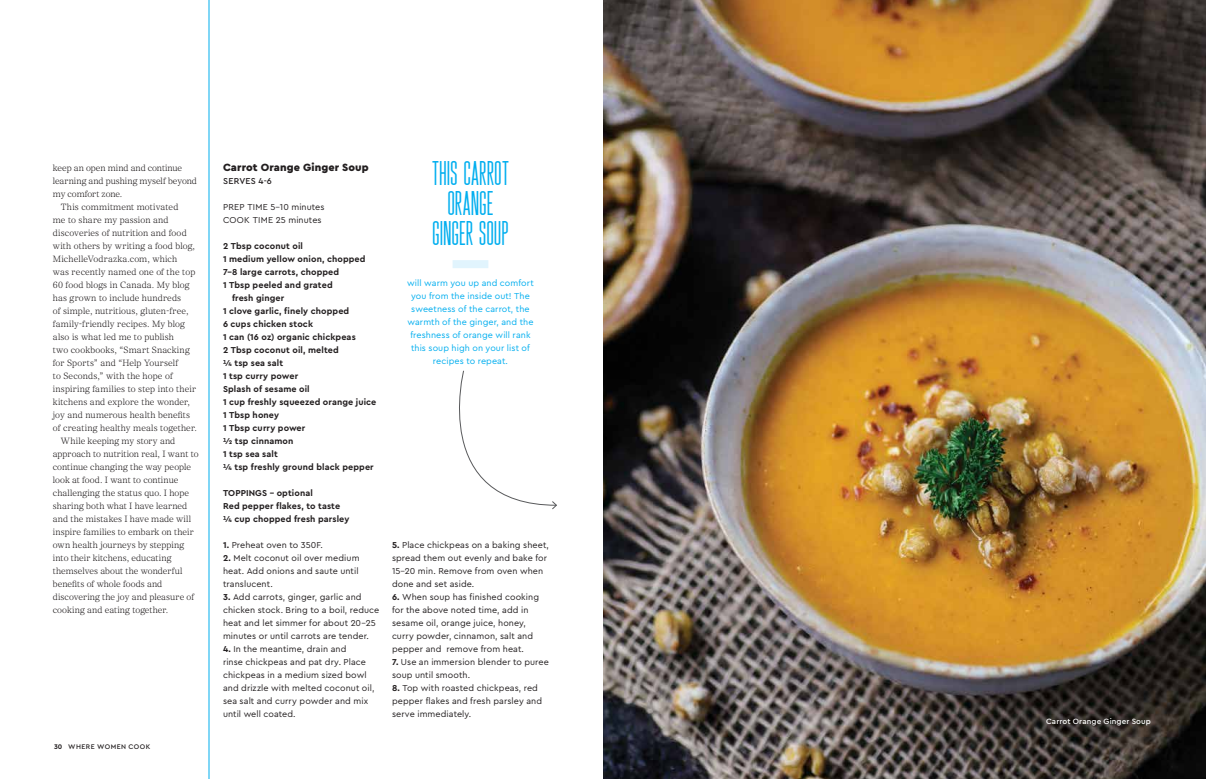
<style>
.page{position:relative;width:1206px;height:779px;background:#fff}
.page>*{position:absolute;margin:0;border:0;box-sizing:border-box;transform-origin:0 0}
.t1{font:24px/30px "Golden Youth Caps";letter-spacing:-.005em;color:#00aeef;text-align:center}
.t2{font:900 11px "Cera PRO";letter-spacing:.01em;color:#231f20}
.t3{font:300 9px "Core Serif N 25";letter-spacing:.01em;color:#231f20}
.t4{font:9px/13px "Cera PRO";letter-spacing:.01em;color:#231f20}
.t5{font:700 9px/13px "Cera PRO";letter-spacing:.015em;color:#231f20}
.t6{font:9px/13px "Cera PRO";letter-spacing:.01em;color:#00aeef;text-align:center}
.t7{font:300 9px "Core Serif N 25";letter-spacing:-.01em;color:#231f20}
.t8{font:300 9px "Core Serif N 25";letter-spacing:-.015em;color:#231f20}
.t9{font:500 9px "Cera PRO";letter-spacing:.025em;color:#231f20}
.t10{font:500 8px "Cera PRO";letter-spacing:.015em;color:#fff}
.t11{font:500 7px "Cera PRO";letter-spacing:.06em;color:#231f20}
.s1{font-weight:700}
</style>
<div class="page">
<img style="left:603px;top:0;width:603px;height:778px">
<div style="left:453px;top:260px;width:35px;height:8px;background:#e1f4fd"></div>
<svg style="left:459px;top:370px;width:98px;height:140px"></svg>
<hr style="left:208px;top:0;width:2px;height:778px;background:#00aeef">
<p class="t7" style="left:53px;top:162px;width:131px">keep an open mind and continue</p>
<p class="t3" style="left:53px;top:175px;width:145px">learning and pushing myself beyond</p>
<p class="t8" style="left:53px;top:188px;width:71px">my comfort zone.</p>
<p class="t3" style="left:61px;top:201px;width:119px">This commitment motivated</p>
<p class="t3" style="left:53px;top:214px;width:117px">me to share my passion and</p>
<p class="t3" style="left:53px;top:227px;width:135px">discoveries of nutrition and food</p>
<p class="t3" style="left:53px;top:240px;width:144px">with others by writing a food blog,</p>
<p class="t3" style="left:53px;top:253px;width:126px">MichelleVodrazka.com, which</p>
<p class="t3" style="left:53px;top:266px;width:144px">was recently named one of the top</p>
<p class="t3" style="left:53px;top:279px;width:138px">60 food blogs in Canada. My blog</p>
<p class="t3" style="left:53px;top:292px;width:130px">has grown to include hundreds</p>
<p class="t3" style="left:53px;top:305px;width:137px">of simple, nutritious, gluten-free,</p>
<p class="t3" style="left:53px;top:318px;width:134px">family-friendly recipes. My blog</p>
<p class="t3" style="left:53px;top:331px;width:123px">also is what led me to publish</p>
<p class="t3" style="left:53px;top:344px;width:138px">two cookbooks, “Smart Snacking</p>
<p class="t3" style="left:53px;top:357px;width:127px">for Sports” and “Help Yourself</p>
<p class="t3" style="left:53px;top:370px;width:122px">to Seconds,” with the hope of</p>
<p class="t3" style="left:53px;top:383px;width:145px">inspiring families to step into their</p>
<p class="t3" style="left:53px;top:396px;width:139px">kitchens and explore the wonder,</p>
<p class="t3" style="left:53px;top:409px;width:139px">joy and numerous health benefits</p>
<p class="t3" style="left:53px;top:422px;width:146px">of creating healthy meals together.</p>
<p class="t3" style="left:61px;top:435px;width:116px">While keeping my story and</p>
<p class="t3" style="left:53px;top:448px;width:147px">approach to nutrition real, I want to</p>
<p class="t3" style="left:53px;top:461px;width:140px">continue changing the way people</p>
<p class="t3" style="left:53px;top:474px;width:127px">look at food. I want to continue</p>
<p class="t3" style="left:53px;top:487px;width:138px">challenging the status quo. I hope</p>
<p class="t3" style="left:53px;top:500px;width:136px">sharing both what I have learned</p>
<p class="t3" style="left:53px;top:513px;width:140px">and the mistakes I have made will</p>
<p class="t3" style="left:53px;top:526px;width:142px">inspire families to embark on their</p>
<p class="t3" style="left:53px;top:539px;width:133px">own health journeys by stepping</p>
<p class="t3" style="left:53px;top:552px;width:120px">into their kitchens, educating</p>
<p class="t3" style="left:53px;top:565px;width:131px">themselves about the wonderful</p>
<p class="t3" style="left:53px;top:578px;width:111px">benefits of whole foods and</p>
<p class="t3" style="left:53px;top:591px;width:143px">discovering the joy and pleasure of</p>
<p class="t3" style="left:53px;top:604px;width:117px">cooking and eating together.</p>
<p class="t11" style="left:54px;top:742px;width:98px"><span class="s1">30</span> WHERE WOMEN COOK</p>
<p class="t2" style="left:223px;top:160px;width:147px">Carrot Orange Ginger Soup</p>
<p class="t9" style="left:223px;top:175px;width:50px">SERVES 4-6</p>
<p class="t4" style="left:223px;top:200px;width:103px">PREP TIME 5-10 minutes<br>COOK TIME 25 minutes</p>
<p class="t5" style="left:223px;top:239px;width:81px">2 Tbsp coconut oil</p>
<p class="t5" style="left:223px;top:252px;width:144px">1 medium yellow onion, chopped</p>
<p class="t5" style="left:223px;top:265px;width:118px">7-8 large carrots, chopped</p>
<p class="t5" style="left:223px;top:278px;width:111px">1 Tbsp peeled and grated</p>
<p class="t5" style="left:232px;top:291px;width:54px">fresh ginger</p>
<p class="t5" style="left:223px;top:304px;width:128px">1 clove garlic, finely chopped</p>
<p class="t5" style="left:223px;top:317px;width:92px">6 cups chicken stock</p>
<p class="t5" style="left:223px;top:330px;width:134px">1 can (16 oz) organic chickpeas</p>
<p class="t5" style="left:223px;top:343px;width:117px">2 Tbsp coconut oil, melted</p>
<p class="t5" style="left:223px;top:356px;width:62px">1/4 tsp sea salt</p>
<p class="t5" style="left:223px;top:369px;width:77px">1 tsp curry power</p>
<p class="t5" style="left:223px;top:382px;width:88px">Splash of sesame oil</p>
<p class="t5" style="left:223px;top:395px;width:155px">1 cup freshly squeezed orange juice</p>
<p class="t5" style="left:223px;top:408px;width:58px">1 Tbsp honey</p>
<p class="t5" style="left:223px;top:421px;width:84px">1 Tbsp curry power</p>
<p class="t5" style="left:223px;top:434px;width:72px">1/2 tsp cinnamon</p>
<p class="t5" style="left:223px;top:447px;width:56px">1 tsp sea salt</p>
<p class="t5" style="left:223px;top:460px;width:152px">1/4 tsp freshly ground black pepper</p>
<p class="t5" style="left:223px;top:486px;width:128px">TOPPINGS - optional<br>Red pepper flakes, to taste<br>1/4 cup chopped fresh parsley</p>
<p class="t4" style="left:223px;top:538px;width:101px"><span class="s1">1.</span> Preheat oven to 350F.</p>
<p class="t4" style="left:223px;top:551px;width:138px;text-align:justify"><span class="s1">2.</span> Melt coconut oil over medium heat. Add onions and saute until translucent.</p>
<p class="t4" style="left:223px;top:590px;width:158px"><span class="s1">3.</span> Add carrots, ginger, garlic and chicken stock. Bring to a boil, reduce heat and let simmer for about 20-25 minutes or until carrots are tender.</p>
<p class="t4" style="left:223px;top:642px;width:153px"><span class="s1">4.</span> In the meantime, drain and<br>rinse chickpeas and pat dry. Place chickpeas in a medium sized bowl and drizzle with melted coconut oil, sea salt and curry powder and mix until well coated.</p>
<h1 class="t1" style="left:432px;top:158px;width:79px">THIS CARROT<br>ORANGE<br>GINGER SOUP</h1>
<p class="t6" style="left:407px;top:276px;width:128px">will warm you up and comfort you from the inside out! The sweetness of the carrot, the warmth of the ginger, and the freshness of orange will rank this soup high on your list of recipes to repeat.</p>
<p class="t4" style="left:392px;top:538px;width:158px"><span class="s1">5.</span> Place chickpeas on a baking sheet, spread them out evenly and bake for<br>15-20 min. Remove from oven when done and set aside.</p>
<p class="t4" style="left:392px;top:590px;width:149px"><span class="s1">6.</span> When soup has finished cooking for the above noted time, add in sesame oil, orange juice, honey, curry powder, cinnamon, salt and pepper and remove from heat.</p>
<p class="t4" style="left:392px;top:655px;width:158px"><span class="s1">7.</span> Use an immersion blender to puree soup until smooth.</p>
<p class="t4" style="left:392px;top:681px;width:152px"><span class="s1">8.</span> Top with roasted chickpeas, red pepper flakes and fresh parsley and serve immediately.</p>
<p class="t10" style="left:1046px;top:716px;width:106px">Carrot Orange Ginger Soup</p>
</div>
